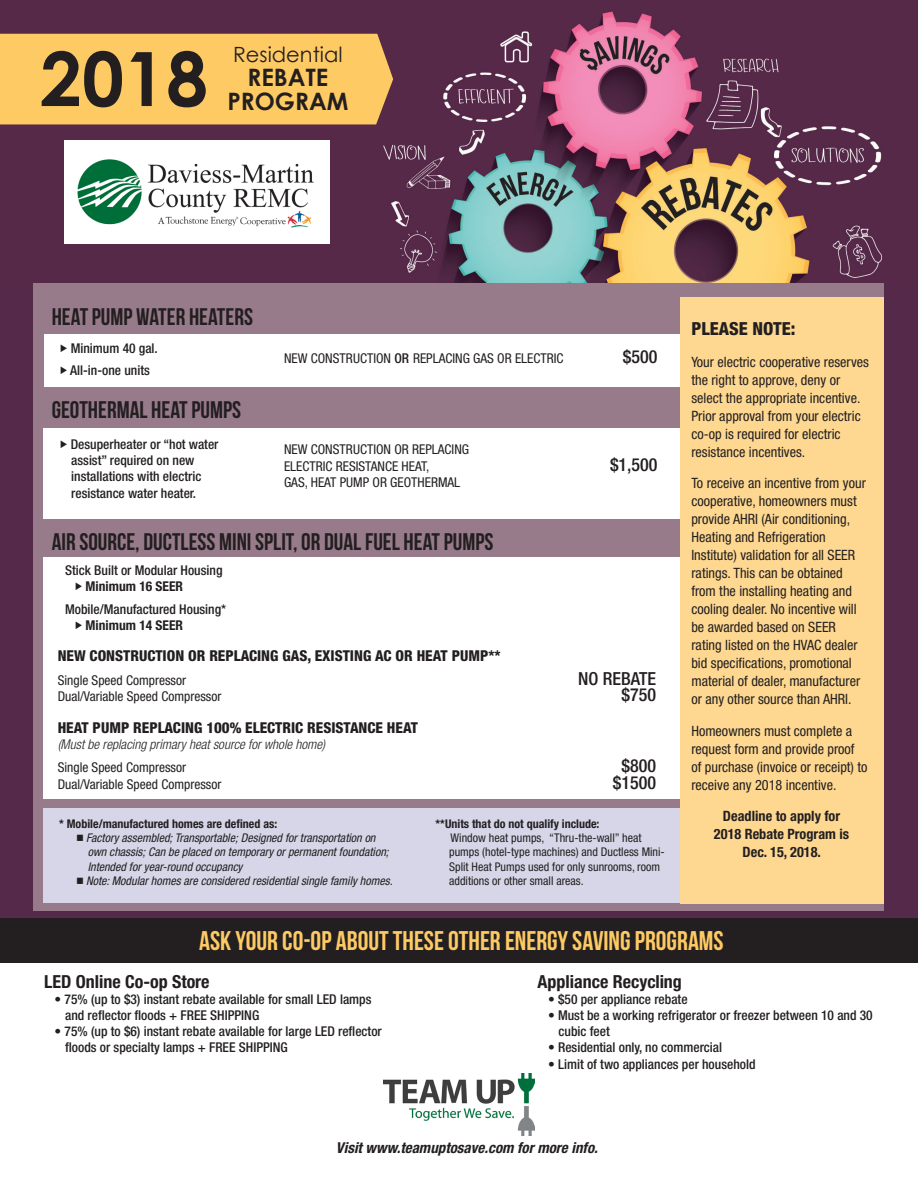
<style>
.page{position:relative;width:918px;height:1188px;background:#fff}
.page>*{position:absolute;margin:0;border:0;box-sizing:border-box;transform-origin:0 0}
.t1{font:700 75px "Century Gothic";color:#231f20}
.t2{font:27px "Bebas Neue";color:#feca64}
.t3{font:24px "Bebas Neue";color:#231f20}
.t4{font:700 24px "Century Gothic";color:#231f20}
.t5{font:21px "Century Gothic";color:#231f20}
.t6{font:700 condensed 18px "Helvetica Neue LT Std";color:#231f20}
.t7{font:500 condensed 18px "Helvetica Neue LT Std";color:#231f20}
.t8{font:800 condensed 18px "Helvetica Neue LT Std";color:#231f20}
.t9{font:800 condensed 15px "Helvetica Neue LT Std";color:#231f20}
.t10{font:italic 700 condensed 15px "Helvetica Neue LT Std";color:#231f20}
.t11{font:condensed 14.25px/18px "Helvetica Neue LT Std";color:#231f20}
.t12{font:700 condensed 14.25px/18px "Helvetica Neue LT Std";color:#231f20;text-align:center}
.t13{font:500 condensed 13.5px/16.2px "Helvetica Neue LT Std";color:#231f20}
.t14{font:condensed 13.5px "Helvetica Neue LT Std";color:#231f20}
.t15{font:italic 300 condensed 13.5px "Helvetica Neue LT Std";color:#231f20}
.t16{font:italic condensed 12px/14.4px "Helvetica Neue LT Std";color:#231f20}
.t17{font:condensed 12px/14.4px "Helvetica Neue LT Std";color:#231f20}
.t18{font:700 condensed 12px "Helvetica Neue LT Std";color:#231f20}
.s1{font-weight:500}
.s2{font-weight:700}
</style>
<div class="page">
<div style="left:0;top:272px;width:918px;height:658px;background:#552949"></div>
<img style="left:0;top:0;width:918px;height:284px">
<div style="left:34px;top:284px;width:850px;height:627px;background:#987b8b"></div>
<div style="left:0;top:918px;width:918px;height:44px;background:#231f20"></div>
<div style="left:44px;top:809px;width:640px;height:94px;background:#d6d6e8"></div>
<div style="left:43px;top:557px;width:637px;height:242px;background:#fff"></div>
<div style="left:43px;top:428px;width:641px;height:91px;background:#fff"></div>
<div style="left:44px;top:334px;width:637px;height:53px;background:#fff"></div>
<div style="left:680px;top:297px;width:204px;height:606px;background:#fed891"></div>
<div style="left:0;top:34px;width:393px;height:90px;background:#feca64"></div>
<img style="left:383px;top:1073px;width:152px;height:63px">
<img style="left:64px;top:141px;width:265px;height:103px">
<p class="t1" style="left:40px;top:22px;width:170px">2018</p>
<p class="t5" style="left:233px;top:40px;width:111px">Residential</p>
<p class="t4" style="left:248px;top:59px;width:82px">REBATE</p>
<p class="t4" style="left:227px;top:83px;width:122px">PROGRAM</p>
<p class="t3" style="left:52px;top:303px;width:203px">HEAT PUMP WATER HEATERS</p>
<p class="t13" style="left:71px;top:340px;width:89px">Minimum 40 gal.</p>
<p class="t13" style="left:70px;top:362px;width:81px">All-in-one units</p>
<p class="t3" style="left:52px;top:397px;width:191px">GEOTHERMAL HEAT PUMPS</p>
<p class="t14" style="left:284px;top:350px;width:281px">NEW CONSTRUCTION <span class="s1">OR</span> REPLACING GAS OR ELECTRIC</p>
<p class="t7" style="left:623px;top:346px;width:36px">$500</p>
<p class="t13" style="left:71px;top:436px;width:149px">Desuperheater or “hot water assist” required on new installations with electric resistance water heater.</p>
<p class="t14" style="left:284px;top:441px;width:187px">NEW CONSTRUCTION OR REPLACING</p>
<p class="t14" style="left:284px;top:458px;width:147px">ELECTRIC RESISTANCE HEAT,</p>
<p class="t7" style="left:610px;top:453px;width:49px">$1,500</p>
<p class="t14" style="left:284px;top:474px;width:178px">GAS, HEAT PUMP OR GEOTHERMAL</p>
<p class="t3" style="left:52px;top:528px;width:443px">AIR SOURCE, DUCTLESS MINI SPLIT, OR DUAL FUEL HEAT PUMPS</p>
<p class="t13" style="left:86px;top:562px;width:138px;text-indent:-20px">Stick Built or Modular Housing<br><span class="s2">Minimum 16 SEER</span></p>
<p class="t13" style="left:86px;top:601px;width:142px;text-indent:-20px">Mobile/Manufactured Housing*<br><span class="s2">Minimum 14 SEER</span></p>
<p class="t9" style="left:58px;top:647px;width:444px">NEW CONSTRUCTION OR REPLACING GAS, EXISTING AC OR HEAT PUMP**</p>
<p class="t14" style="left:58px;top:672px;width:130px">Single Speed Compressor</p>
<p class="t7" style="left:578px;top:668px;width:79px">NO REBATE</p>
<p class="t14" style="left:58px;top:689px;width:165px">Dual/Variable Speed Compressor</p>
<p class="t7" style="left:622px;top:684px;width:36px">$750</p>
<p class="t9" style="left:58px;top:718px;width:362px">HEAT PUMP REPLACING 100% ELECTRIC RESISTANCE HEAT</p>
<p class="t15" style="left:58px;top:736px;width:269px">(Must be replacing primary heat source for whole home)</p>
<p class="t14" style="left:58px;top:760px;width:130px">Single Speed Compressor</p>
<p class="t7" style="left:622px;top:755px;width:36px">$800</p>
<p class="t14" style="left:58px;top:776px;width:165px">Dual/Variable Speed Compressor</p>
<p class="t7" style="left:613px;top:772px;width:45px">$1500</p>
<p class="t18" style="left:59px;top:816px;width:220px">* Mobile/manufactured homes are defined as:</p>
<p class="t16" style="left:88px;top:831px;width:303px;text-indent:-10px">□ Factory assembled; Transportable; Designed for transportation on own chassis; Can be placed on temporary or permanent foundation;<br>Intended for year-round occupancy</p>
<p class="t16" style="left:77px;top:874px;width:317px">□ Note: Modular homes are considered residential single family homes.</p>
<p class="t18" style="left:436px;top:816px;width:165px">**Units that do not qualify include:</p>
<p class="t17" style="left:449px;top:830px;width:217px">Window heat pumps, “Thru-the-wall” heat pumps (hotel-type machines) and Ductless Mini-Split Heat Pumps used for only sunrooms, room additions or other small areas.</p>
<p class="t8" style="left:691px;top:318px;width:106px">PLEASE NOTE:</p>
<p class="t11" style="left:691px;top:353px;width:179px">Your electric cooperative reserves the right to approve, deny or select the appropriate incentive.<br>Prior approval from your electric co-op is required for electric resistance incentives.</p>
<p class="t11" style="left:691px;top:474px;width:176px">To receive an incentive from your cooperative, homeowners must provide AHRI (Air conditioning,<br>Heating and Refrigeration<br>Institute) validation for all SEER ratings. This can be obtained from the installing heating and cooling dealer. No incentive will be awarded based on SEER rating listed on the HVAC dealer bid specifications, promotional material of dealer, manufacturer or any other source than AHRI.</p>
<p class="t11" style="left:691px;top:722px;width:178px">Homeowners must complete a request form and provide proof of purchase (invoice or receipt) to receive any 2018 incentive.</p>
<p class="t12" style="left:714px;top:807px;width:137px">Deadline to apply for<br>2018 Rebate Program is<br>Dec. 15, 2018.</p>
<p class="t2" style="left:199px;top:926px;width:526px">ASK YOUR CO-OP ABOUT THESE OTHER ENERGY SAVING PROGRAMS</p>
<p class="t6" style="left:44px;top:970px;width:167px">LED Online Co-op Store</p>
<p class="t13" style="left:65px;top:991px;width:308px;text-indent:-10px">• 75% (up to $3) instant rebate available for small LED lamps and reflector floods + FREE SHIPPING</p>
<p class="t13" style="left:65px;top:1023px;width:318px;text-indent:-10px">• 75% (up to $6) instant rebate available for large LED reflector floods or specialty lamps + FREE SHIPPING</p>
<p class="t6" style="left:538px;top:970px;width:146px">Appliance Recycling</p>
<p class="t13" style="left:548px;top:991px;width:141px">• $50 per appliance rebate</p>
<p class="t13" style="left:559px;top:1007px;width:316px;text-indent:-10px">• Must be a working refrigerator or freezer between 10 and 30 cubic feet</p>
<p class="t13" style="left:548px;top:1039px;width:176px">• Residential only, no commercial</p>
<p class="t13" style="left:548px;top:1056px;width:209px">• Limit of two appliances per household</p>
<p class="t10" style="left:336px;top:1138px;width:263px">Visit www.teamuptosave.com for more info.</p>
</div>
